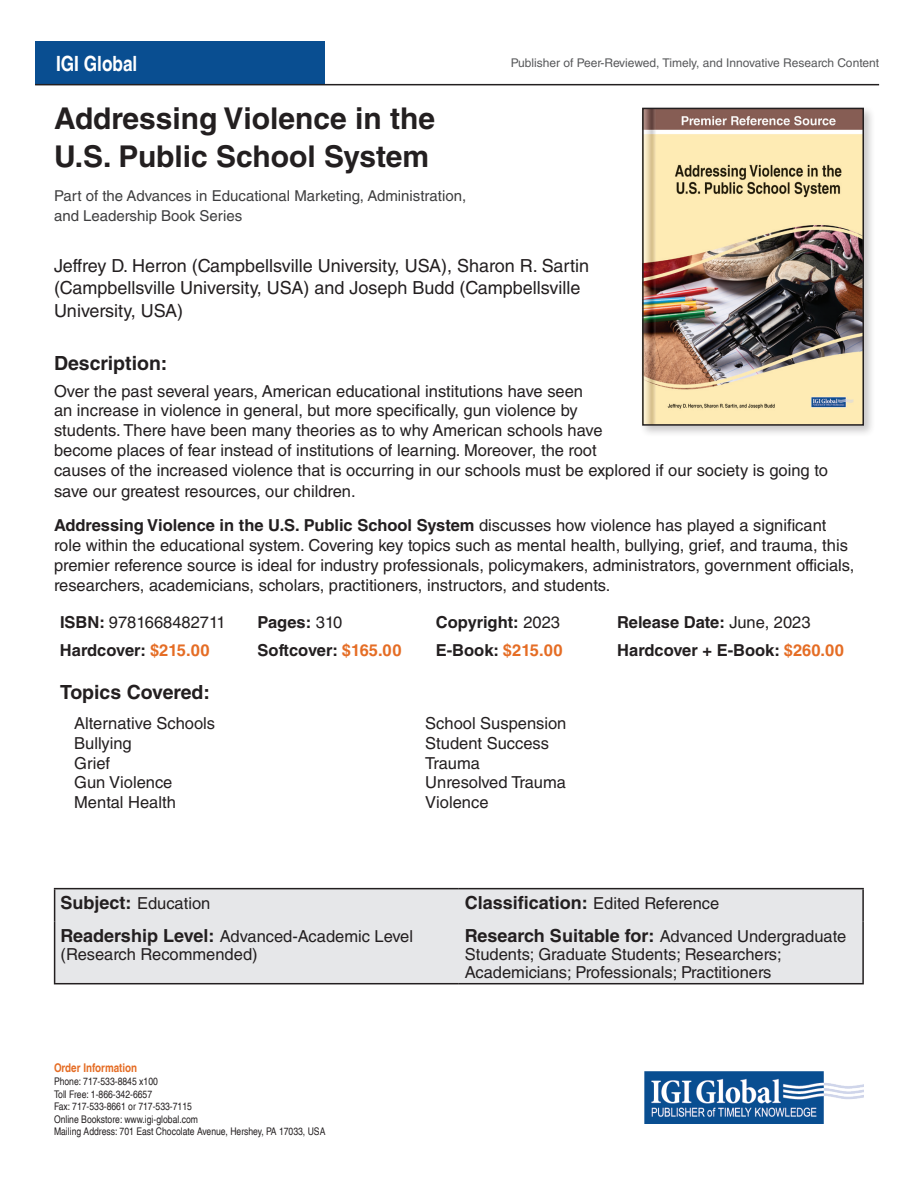
<style>
.page{position:relative;width:918px;height:1188px;background:#fff}
.page>*{position:absolute;margin:0;border:0;box-sizing:border-box;transform-origin:0 0}
.t1{font:700 30px/37.5px "Helvetica LT Std";color:#231f20}
.t2{font:700 condensed 21px "Helvetica LT";color:#fff}
.t3{font:700 19.5px "Helvetica LT Std";color:#231f20}
.t4{font:18px/22.5px "Helvetica LT Std";color:#231f20}
.t5{font:700 18px "Helvetica LT Std";color:#231f20}
.t6{font:16.5px/19.8px "Helvetica LT Std";color:#231f20}
.t7{font:700 16.5px "Helvetica LT Std";color:#231f20}
.t8{font:15px/19.5px "Helvetica LT Std";color:#3e3e3f}
.t9{font:12px "Helvetica LT Std";color:#57585a}
.t10{font:700 condensed 12px "Helvetica LT";color:#e56d25}
.t11{font:condensed 10.5px/12.6px "Helvetica LT";color:#231f20}
.s1{font-weight:700}
.s2{font-weight:400}
.s3{color:#e56d25}
.s4{font-weight:700;font-size:18px}
.s5{font-weight:400;font-size:16.5px}
</style>
<div class="page">
<div style="left:35px;top:41px;width:290px;height:44px;background:#094e91"></div>
<img style="left:645px;top:1071px;width:219px;height:52px">
<hr style="left:35px;top:84px;width:844px;height:1px;background:#231f20">
<div style="left:639px;top:105px;width:237px;height:333px;background:#231f20;opacity:.25"></div>
<img style="left:645px;top:111px;width:216px;height:312px">
<div style="left:642px;top:108px;width:222px;height:318px;border:2px solid #231f20"></div>
<div style="left:55px;top:889px;width:807px;height:94px;background:#e6e7e9"></div>
<hr style="left:54px;top:888px;width:405px;height:1px;background:#231f20">
<hr style="left:54px;top:889px;width:1px;height:33px;background:#231f20">
<hr style="left:459px;top:888px;width:405px;height:1px;background:#231f20">
<hr style="left:862px;top:889px;width:2px;height:33px;background:#231f20">
<hr style="left:54px;top:922px;width:1px;height:61px;background:#231f20">
<hr style="left:862px;top:922px;width:2px;height:61px;background:#231f20">
<hr style="left:54px;top:983px;width:405px;height:1px;background:#231f20">
<hr style="left:459px;top:983px;width:405px;height:1px;background:#231f20">
<p class="t2" style="left:56px;top:50px;width:83px">IGI Global</p>
<p class="t9" style="left:511px;top:56px;width:370px">Publisher of Peer-Reviewed, Timely, and Innovative Research Content</p>
<h1 class="t1" style="left:54px;top:99px;width:383px">Addressing Violence in the<br>U.S. Public School System</h1>
<p class="t8" style="left:54px;top:186px;width:414px">Part of the Advances in Educational Marketing, Administration, and Leadership Book Series</p>
<p class="t4" style="left:54px;top:254px;width:537px">Jeffrey D. Herron (Campbellsville University, USA), Sharon R. Sartin (Campbellsville University, USA) and Joseph Budd (Campbellsville<br>University, USA)</p>
<p class="t3" style="left:54px;top:351px;width:115px">Description:</p>
<p class="t6" style="left:54px;top:381px;width:775px">Over the past several years, American educational institutions have seen<br>an increase in violence in general, but more specifically, gun violence by<br>students. There have been many theories as to why American schools have<br>become places of fear instead of institutions of learning. Moreover, the root<br>causes of the increased violence that is occurring in our schools must be explored if our society is going to</p>
<p class="t6" style="left:54px;top:474px;width:774px;line-height:34px">save our greatest resources, our children.<br><span class="s1">Addressing Violence in the U.S. Public School System</span> discusses how violence has played a significant</p>
<p class="t6" style="left:54px;top:535px;width:802px">role within the educational system. Covering key topics such as mental health, bullying, grief, and trauma, this premier reference source is ideal for industry professionals, policymakers, administrators, government officials, researchers, academicians, scholars, practitioners, instructors, and students.</p>
<p class="t6" style="left:60px;top:612px;width:167px"><span class="s1">ISBN:</span> 9781668482711</p>
<p class="t7" style="left:258px;top:612px;width:86px">Pages: <span class="s2">310</span></p>
<p class="t7" style="left:436px;top:612px;width:126px">Copyright: <span class="s2">2023</span></p>
<p class="t7" style="left:617px;top:612px;width:195px">Release Date: <span class="s2">June, 2023</span></p>
<p class="t7" style="left:60px;top:640px;width:151px">Hardcover: <span class="s3">$215.00</span></p>
<p class="t7" style="left:258px;top:640px;width:145px">Softcover: <span class="s3">$165.00</span></p>
<p class="t7" style="left:436px;top:640px;width:128px">E-Book: <span class="s3">$215.00</span></p>
<p class="t7" style="left:617px;top:640px;width:228px">Hardcover + E-Book: <span class="s3">$260.00</span></p>
<p class="t3" style="left:60px;top:680px;width:152px">Topics Covered:</p>
<p class="t6" style="left:74px;top:713px;width:142px">Alternative Schools<br>Bullying<br>Grief<br>Gun Violence<br>Mental Health</p>
<p class="t6" style="left:425px;top:713px;width:143px">School Suspension<br>Student Success<br>Trauma<br>Unresolved Trauma<br>Violence</p>
<p class="t6" style="left:61px;top:893px;width:151px"><span class="s4">Subject:</span> Education</p>
<p class="t5" style="left:465px;top:891px;width:256px">Classification: <span class="s5">Edited Reference</span></p>
<p class="t6" style="left:61px;top:927px;width:354px;line-height:18px"><span class="s4">Readership Level:</span> Advanced-Academic Level (Research Recommended)</p>
<p class="t6" style="left:465px;top:927px;width:383px;line-height:18px"><span class="s4">Research Suitable for:</span> Advanced Undergraduate<br>Students; Graduate Students; Researchers;<br>Academicians; Professionals; Practitioners</p>
<p class="t10" style="left:54px;top:1061px;width:85px">Order Information</p>
<p class="t11" style="left:54px;top:1075px;width:273px">Phone: 717-533-8845 x100<br>Toll Free: 1-866-342-6657<br>Fax: 717-533-8661 or 717-533-7115<br>Online Bookstore: www.igi-global.com<br>Mailing Address: 701 East Chocolate Avenue, Hershey, PA 17033, USA</p>
</div>
